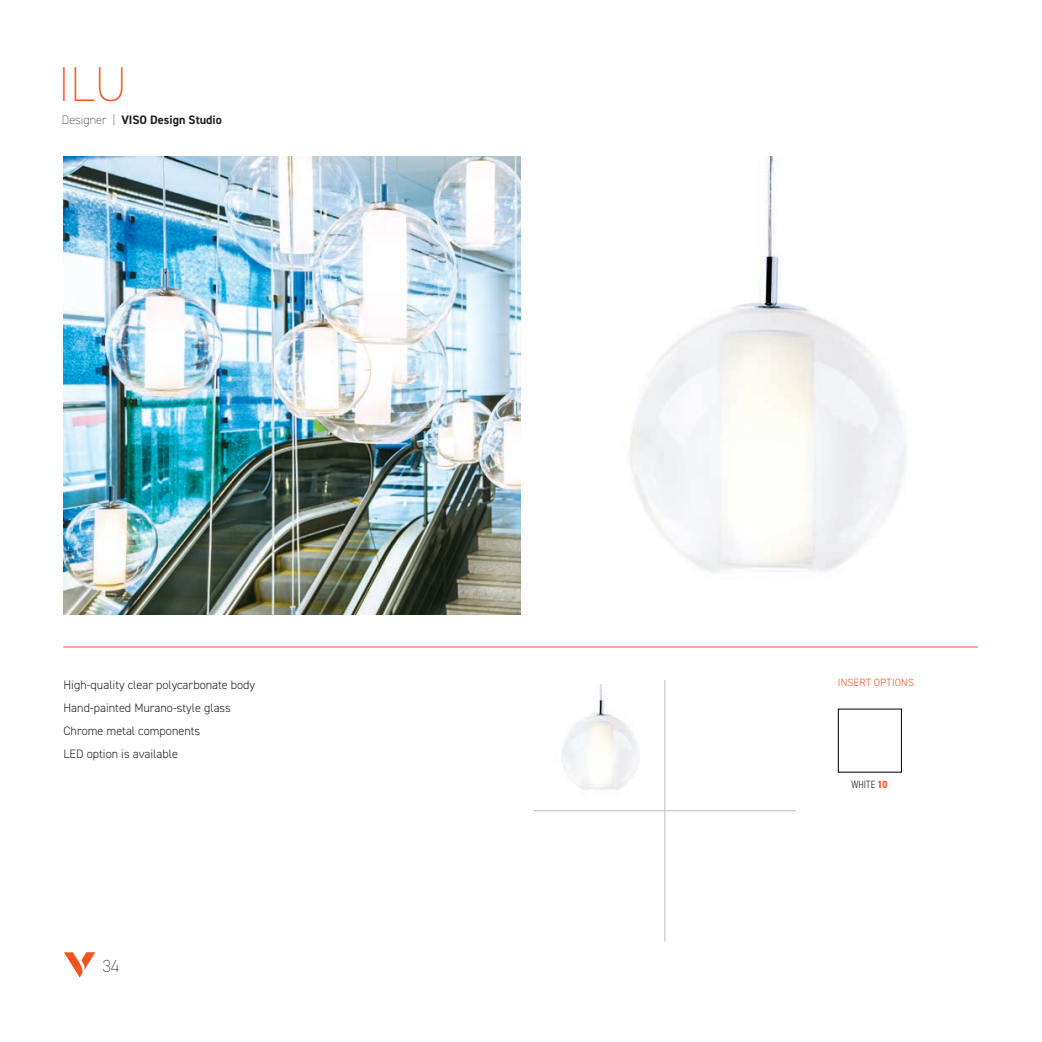
<style>
.page{position:relative;width:1042px;height:1042px;background:#fff}
.page>*{position:absolute;margin:0;border:0;box-sizing:border-box;transform-origin:0 0}
.t1{font:200 49px "DIN2014";color:#f15322}
.t2{font:200 17.5px "DIN2014";color:#231f20}
.t3{font:300 12.25px "DIN2014";color:#231f20}
.t4{font:700 12.25px "DIN2014";color:#231f20}
.t5{font:300 10.5px "DIN2014";letter-spacing:.01em;color:#f15322}
.t6{font:300 condensed 10.5px "DIN2014";letter-spacing:.01em;color:#231f20}
.s1{font-weight:200}
.s2{font-weight:700;color:#f15322}
</style>
<div class="page">
<svg style="left:64px;top:952px;width:31px;height:25px"></svg>
<img style="left:629px;top:157px;width:277px;height:415px">
<div style="left:838px;top:708px;width:64px;height:64px;border:1px solid #000"></div>
<img style="left:63px;top:157px;width:458px;height:457px">
<hr style="left:64px;top:646px;width:913px;height:1px;background:#f15122">
<img style="left:562px;top:684px;width:77px;height:106px">
<hr style="left:664px;top:680px;width:1px;height:261px;background:#bcbdc0">
<hr style="left:534px;top:810px;width:261px;height:1px;background:#bcbdc0">
<p class="t1" style="left:58px;top:54px;width:71px">ILU</p>
<p class="t4" style="left:62px;top:112px;width:161px"><span class="s1">Designer |</span> VISO Design Studio</p>
<p class="t3" style="left:63px;top:678px;width:193px">High-quality clear polycarbonate body</p>
<p class="t3" style="left:63px;top:700px;width:169px">Hand-painted Murano-style glass</p>
<p class="t3" style="left:63px;top:723px;width:138px">Chrome metal components</p>
<p class="t3" style="left:63px;top:746px;width:116px">LED option is available</p>
<h2 class="t2" style="left:102px;top:955px;width:18px">34</h2>
<p class="t5" style="left:838px;top:676px;width:78px">INSERT OPTIONS</p>
<p class="t6" style="left:851px;top:777px;width:37px">WHITE <span class="s2">10</span></p>
</div>
